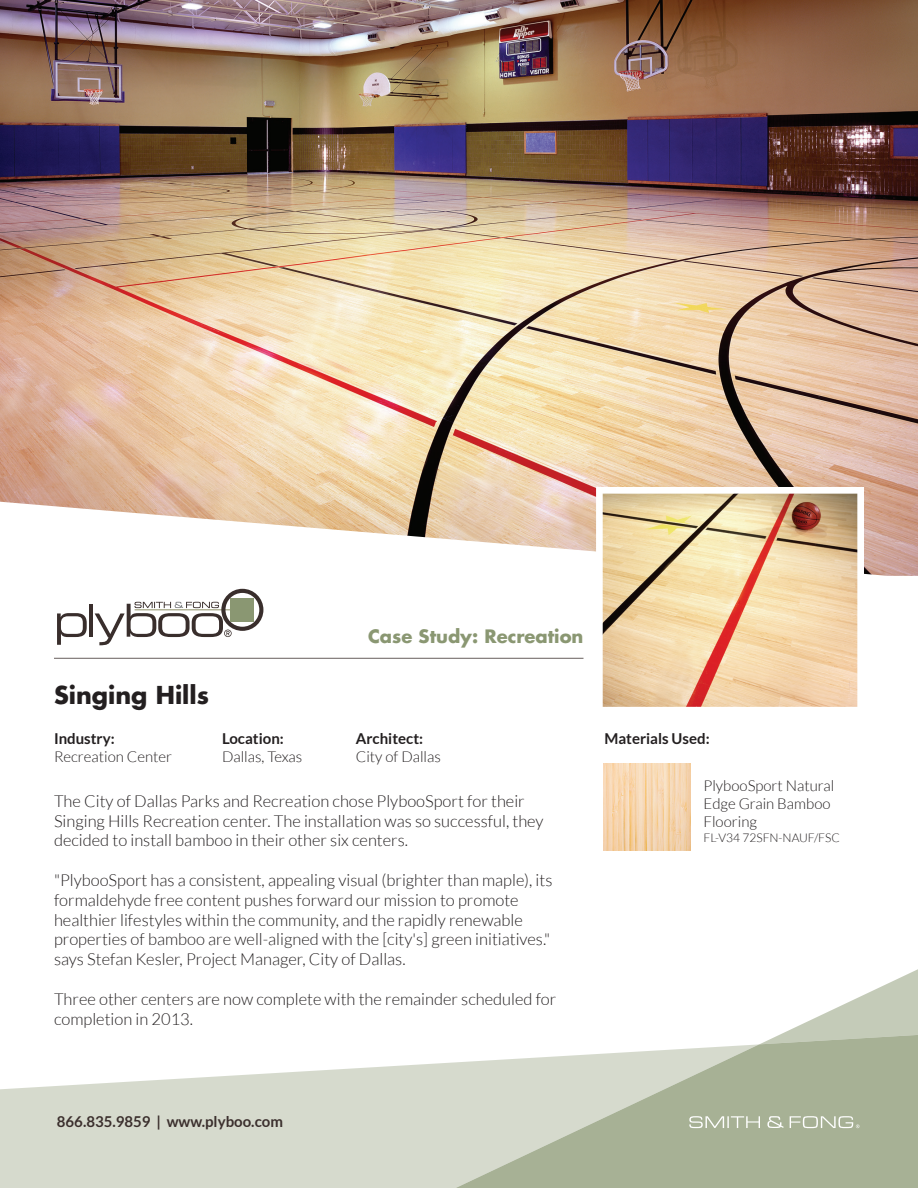
<style>
.page{position:relative;width:918px;height:1188px;background:#fff}
.page>*{position:absolute;margin:0;border:0;box-sizing:border-box;transform-origin:0 0}
.t1{font:700 24px "Futura";color:#231f20}
.t2{font:700 18px "Futura";color:#8a9772}
.t3{font:300 16.5px/19.8px "Lato";color:#231f20}
.t4{font:300 15px/18px "Lato";color:#231f20}
.t5{font:700 15px "Lato";color:#231f20}
.t6{font:700 15px "Lato";color:#3b2f2d}
.t7{font:300 12px "Lato";color:#231f20}
</style>
<div class="page">
<div style="left:759px;top:1045px;width:159px;height:143px;background:#a7b195"></div>
<svg style="left:759px;top:969px;width:159px;height:76px"></svg>
<svg style="left:0;top:1044px;width:759px;height:144px;fill:#d6dacd"></svg>
<svg style="left:689px;top:1116px;width:71px;height:12px"></svg>
<svg style="left:767px;top:1116px;width:17px;height:12px"></svg>
<svg style="left:790px;top:1116px;width:70px;height:12px"></svg>
<hr style="left:54px;top:658px;width:530px;height:1px;background:#675e5c">
<svg style="left:57px;top:613px;width:30px;height:32px"></svg>
<hr style="left:89px;top:604px;width:4px;height:33px;background:#392e2c">
<svg style="left:95px;top:589px;width:168px;height:56px"></svg>
<img style="left:0;top:0;width:918px;height:576px">
<svg style="left:596px;top:487px;width:268px;height:220px;background:#e7caa3"></svg>
<img style="left:604px;top:764px;width:87px;height:87px">
<h1 class="t1" style="left:54px;top:679px;width:157px">Singing Hills</h1>
<p class="t5" style="left:54px;top:730px;width:62px">Industry:</p>
<p class="t4" style="left:54px;top:747px;width:120px">Recreation Center</p>
<p class="t5" style="left:222px;top:730px;width:63px">Location:</p>
<p class="t4" style="left:222px;top:747px;width:82px">Dallas, Texas</p>
<p class="t2" style="left:368px;top:623px;width:217px">Case Study: Recreation</p>
<p class="t5" style="left:356px;top:730px;width:69px">Architect:</p>
<p class="t4" style="left:356px;top:747px;width:87px">City of Dallas</p>
<p class="t3" style="left:54px;top:791px;width:491px">The City of Dallas Parks and Recreation chose PlybooSport for their<br>Singing Hills Recreation center. The installation was so successful, they decided to install bamboo in their other six centers.</p>
<p class="t3" style="left:54px;top:870px;width:500px">"PlybooSport has a consistent, appealing visual (brighter than maple), its formaldehyde free content pushes forward our mission to promote healthier lifestyles within the community, and the rapidly renewable properties of bamboo are well-aligned with the [city's] green initiatives." says Stefan Kesler, Project Manager, City of Dallas.</p>
<p class="t3" style="left:54px;top:989px;width:504px">Three other centers are now complete with the remainder scheduled for completion in 2013.</p>
<p class="t5" style="left:604px;top:730px;width:107px">Materials Used:</p>
<p class="t4" style="left:704px;top:777px;width:132px">PlybooSport Natural<br>Edge Grain Bamboo<br>Flooring</p>
<p class="t7" style="left:704px;top:831px;width:138px">FL-V34 72SFN-NAUF/FSC</p>
<p class="t6" style="left:57px;top:1113px;width:228px">866.835.9859 | www.plyboo.com</p>
</div>
